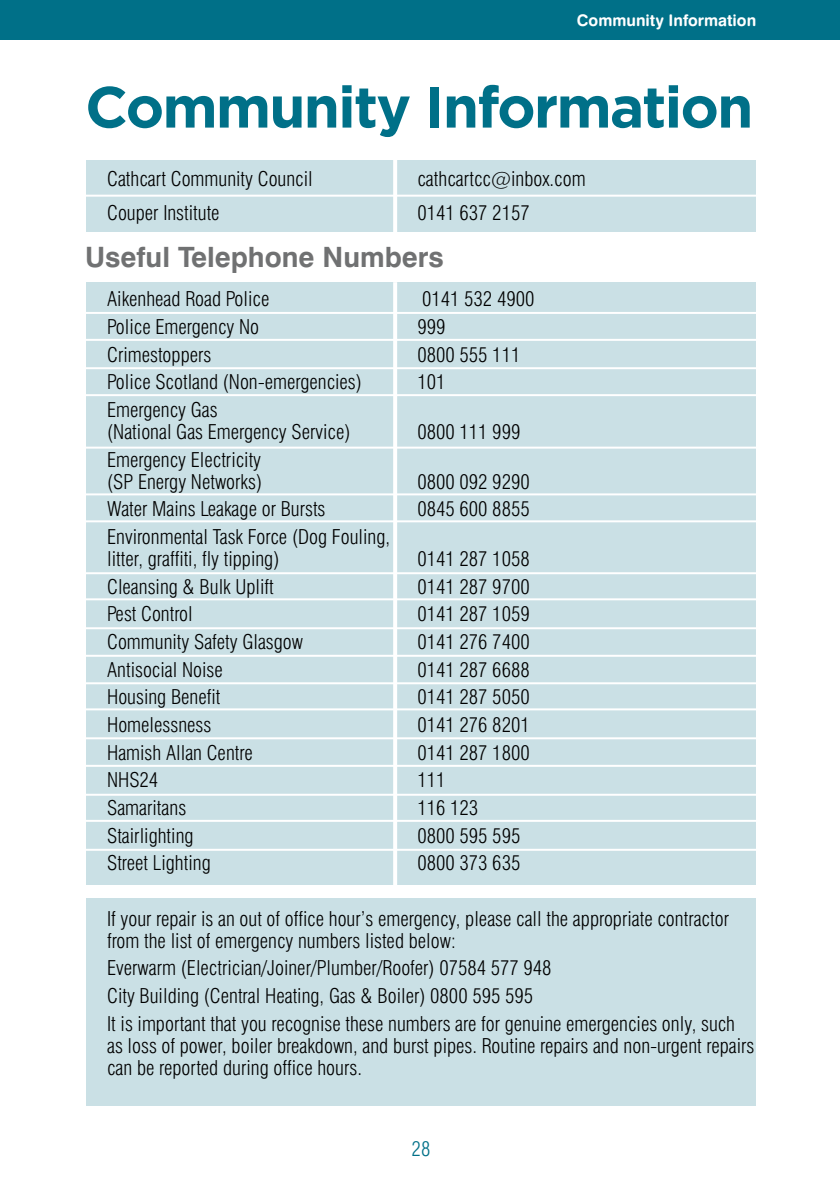
<style>
.page{position:relative;width:840px;height:1191px;background:#fff}
.page>*{position:absolute;margin:0;border:0;box-sizing:border-box;transform-origin:0 0}
.t1{font:700 58px "Gotham";letter-spacing:-.03em;color:#007088}
.t2{font:700 28px "Swiss 721 BT";color:#707172}
.t3{font:300 condensed 20px/22px "Swiss 721 BT";color:#000}
.t4{font:300 condensed 20px "Swiss 721 BT";color:#007088}
.t5{font:16px "Swiss 721 BT Bold Rounded";color:#fff}
</style>
<div class="page">
<div style="left:86px;top:160px;width:669px;height:71px;background:#cae0e5"></div>
<div style="left:86px;top:282px;width:669px;height:602px;background:#cae0e5"></div>
<div style="left:86px;top:898px;width:669px;height:208px;background:#cae0e5"></div>
<div style="left:0;top:0;width:839px;height:40px;background:#007088"></div>
<hr style="left:76px;top:195px;width:687px;height:2px;background:#fff">
<hr style="left:393px;top:147px;width:4px;height:93px;background:#fff">
<hr style="left:393px;top:282px;width:4px;height:609px;background:#fff">
<hr style="left:76px;top:312px;width:687px;height:2px;background:#fff">
<hr style="left:76px;top:367px;width:687px;height:2px;background:#fff">
<hr style="left:76px;top:446px;width:687px;height:2px;background:#fff">
<hr style="left:76px;top:339px;width:687px;height:2px;background:#fff">
<hr style="left:76px;top:394px;width:687px;height:2px;background:#fff">
<hr style="left:76px;top:493px;width:687px;height:2px;background:#fff">
<hr style="left:76px;top:520px;width:687px;height:2px;background:#fff">
<hr style="left:76px;top:572px;width:687px;height:2px;background:#fff">
<hr style="left:76px;top:682px;width:687px;height:2px;background:#fff">
<hr style="left:76px;top:793px;width:687px;height:2px;background:#fff">
<hr style="left:76px;top:598px;width:687px;height:2px;background:#fff">
<hr style="left:76px;top:708px;width:687px;height:2px;background:#fff">
<hr style="left:76px;top:820px;width:687px;height:2px;background:#fff">
<hr style="left:76px;top:627px;width:687px;height:2px;background:#fff">
<hr style="left:76px;top:737px;width:687px;height:2px;background:#fff">
<hr style="left:76px;top:848px;width:687px;height:2px;background:#fff">
<hr style="left:76px;top:655px;width:687px;height:2px;background:#fff">
<hr style="left:76px;top:765px;width:687px;height:2px;background:#fff">
<p class="t5" style="left:576px;top:11px;width:181px">Community Information</p>
<h1 class="t1" style="left:85px;top:73px;width:669px">Community Information</h1>
<p class="t3" style="left:107px;top:168px;width:207px">Cathcart Community Council</p>
<p class="t3" style="left:417px;top:168px;width:169px">cathcartcc@inbox.com</p>
<p class="t3" style="left:107px;top:202px;width:114px">Couper Institute</p>
<p class="t3" style="left:417px;top:202px;width:114px">0141 637 2157</p>
<h2 class="t2" style="left:85px;top:240px;width:360px">Useful Telephone Numbers</h2>
<p class="t3" style="left:107px;top:288px;width:164px">Aikenhead Road Police</p>
<p class="t3" style="left:422px;top:288px;width:114px">0141 532 4900</p>
<p class="t3" style="left:107px;top:316px;width:153px">Police Emergency No</p>
<p class="t3" style="left:417px;top:316px;width:30px">999</p>
<p class="t3" style="left:107px;top:343px;width:106px">Crimestoppers</p>
<p class="t3" style="left:417px;top:343px;width:104px">0800 555 111</p>
<p class="t3" style="left:107px;top:371px;width:256px">Police Scotland (Non-emergencies)</p>
<p class="t3" style="left:417px;top:371px;width:30px">101</p>
<p class="t3" style="left:107px;top:399px;width:245px">Emergency Gas<br>(National Gas Emergency Service)</p>
<p class="t3" style="left:417px;top:421px;width:104px">0800 111 999</p>
<p class="t3" style="left:107px;top:448px;width:156px">Emergency Electricity (SP Energy Networks)</p>
<p class="t3" style="left:417px;top:470px;width:114px">0800 092 9290</p>
<p class="t3" style="left:107px;top:498px;width:220px">Water Mains Leakage or Bursts</p>
<p class="t3" style="left:417px;top:498px;width:114px">0845 600 8855</p>
<p class="t3" style="left:107px;top:526px;width:284px">Environmental Task Force (Dog Fouling, litter, graffiti, fly tipping)</p>
<p class="t3" style="left:417px;top:548px;width:114px">0141 287 1058</p>
<p class="t3" style="left:107px;top:575px;width:168px">Cleansing &amp; Bulk Uplift</p>
<p class="t3" style="left:417px;top:575px;width:114px">0141 287 9700</p>
<p class="t3" style="left:107px;top:603px;width:87px">Pest Control</p>
<p class="t3" style="left:417px;top:603px;width:114px">0141 287 1059</p>
<p class="t3" style="left:107px;top:631px;width:197px">Community Safety Glasgow</p>
<p class="t3" style="left:417px;top:631px;width:114px">0141 276 7400</p>
<p class="t3" style="left:107px;top:658px;width:117px">Antisocial Noise</p>
<p class="t3" style="left:417px;top:658px;width:114px">0141 287 6688</p>
<p class="t3" style="left:107px;top:686px;width:115px">Housing Benefit</p>
<p class="t3" style="left:417px;top:686px;width:114px">0141 287 5050</p>
<p class="t3" style="left:107px;top:714px;width:106px">Homelessness</p>
<p class="t3" style="left:417px;top:714px;width:114px">0141 276 8201</p>
<p class="t3" style="left:107px;top:741px;width:147px">Hamish Allan Centre</p>
<p class="t3" style="left:417px;top:741px;width:114px">0141 287 1800</p>
<p class="t3" style="left:107px;top:769px;width:53px">NHS24</p>
<p class="t3" style="left:417px;top:769px;width:30px">111</p>
<p class="t3" style="left:107px;top:797px;width:80px">Samaritans</p>
<p class="t3" style="left:417px;top:797px;width:62px">116 123</p>
<p class="t3" style="left:107px;top:824px;width:88px">Stairlighting</p>
<p class="t3" style="left:417px;top:824px;width:104px">0800 595 595</p>
<p class="t3" style="left:107px;top:852px;width:105px">Street Lighting</p>
<p class="t3" style="left:417px;top:852px;width:104px">0800 373 635</p>
<p class="t3" style="left:107px;top:907px;width:623px">If your repair is an out of office hour’s emergency, please call the appropriate contractor from the list of emergency numbers listed below:</p>
<p class="t3" style="left:107px;top:954px;width:629px;line-height:27.6px">Everwarm (Electrician/Joiner/Plumber/Roofer) 07584 577 948<br>City Building (Central Heating, Gas &amp; Boiler) 0800 595 595<br>It is important that you recognise these numbers are for genuine emergencies only, such</p>
<p class="t3" style="left:107px;top:1034px;width:648px">as loss of power, boiler breakdown, and burst pipes. Routine repairs and non-urgent repairs can be reported during office hours.</p>
<p class="t4" style="left:411px;top:1136px;width:20px">28</p>
</div>
